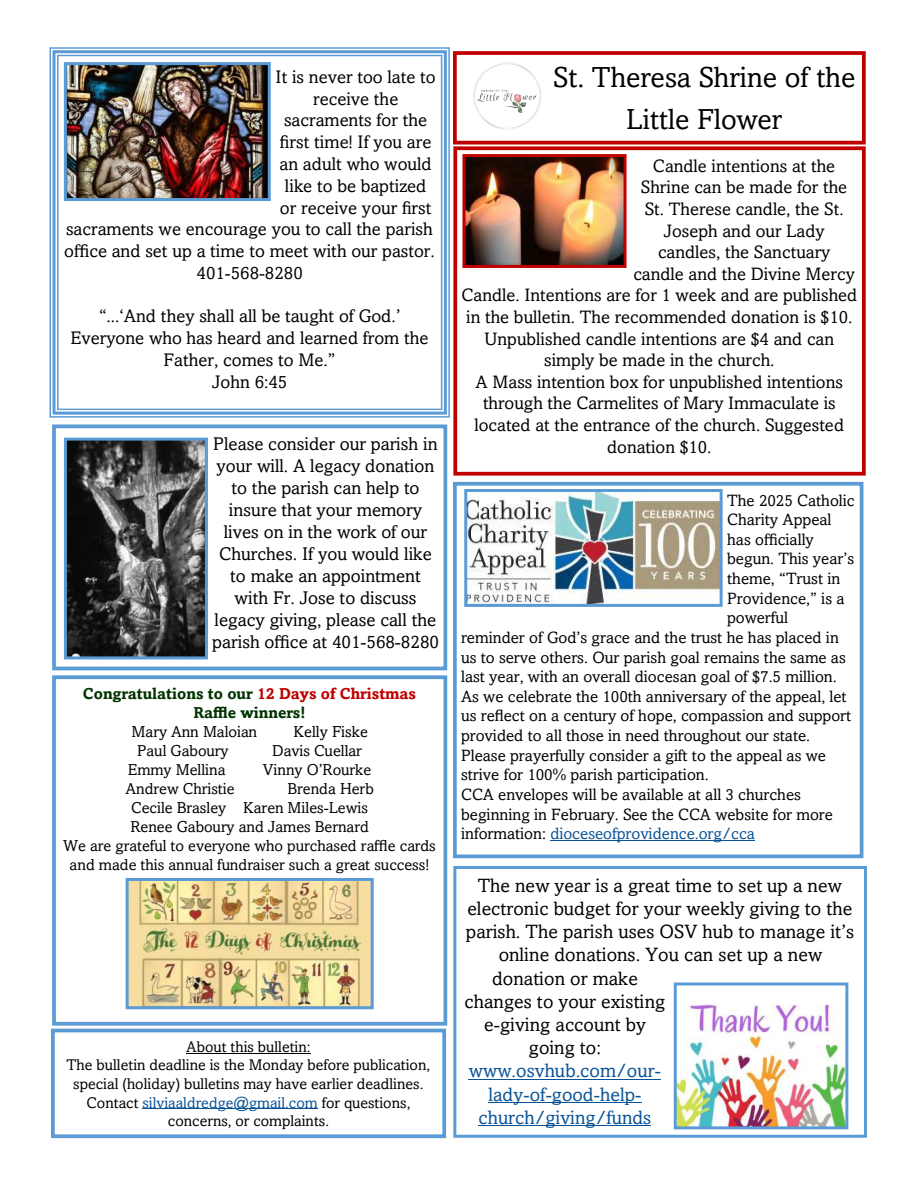
<style>
.page{position:relative;width:918px;height:1188px;background:#fff}
.page>*{position:absolute;margin:0;border:0;box-sizing:border-box;transform-origin:0 0}
.t1{font:28.95px/41.4px "Amasis MT Pro";color:#000;text-align:center}
.t2{font:19.35px "Amasis MT Pro";color:#000}
.t3{font:19.2px/23.2px "Amasis MT Pro";color:#000;text-align:center}
.t4{font:19.2px/23.2px "Amasis MT Pro";color:#085296;text-align:center}
.t5{font:18.3px/21.9px "Amasis MT Pro";color:#000;text-align:center}
.t6{font:18.15px/21.8px "Amasis MT Pro";color:#000;text-align:center}
.t7{font:18px/21.6px "Amasis MT Pro";color:#000;text-align:center}
.t8{font:16.35px/19.6px "Amasis MT Pro";color:#000}
.t9{font:15.9px/18.9px "Amasis MT Pro";color:#000;text-align:center}
.t10{font:700 15.9px/18.9px "Amasis MT Pro";color:#030;text-align:center}
.t11{font:15.45px/18.6px "Amasis MT Pro";color:#000;text-align:center}
.s1{color:#c00000}
.s2{color:#085296}
</style>
<div class="page">
<div style="left:453px;top:51px;width:413px;height:94px;border:4px solid #c00000"></div>
<img style="left:473px;top:62px;width:68px;height:68px">
<svg style="left:50px;top:47px;width:400px;height:371px"></svg>
<div style="left:453px;top:146px;width:413px;height:330px;border:4px solid #c00000"></div>
<img style="left:68px;top:66px;width:199px;height:131px">
<div style="left:64px;top:62px;width:207px;height:139px;border:3px solid #5b9bd5"></div>
<div style="left:52px;top:675px;width:395px;height:351px;border:4px solid #5b9bd5"></div>
<div style="left:52px;top:424px;width:395px;height:246px;border:4px solid #5b9bd5"></div>
<img style="left:68px;top:442px;width:136px;height:213px">
<div style="left:64px;top:438px;width:144px;height:221px;border:3px solid #5b9bd5"></div>
<div style="left:453px;top:866px;width:414px;height:272px;border:3px solid #5b9bd5"></div>
<hr style="left:469px;top:1079px;width:192px;height:1px;background:#085296">
<hr style="left:489px;top:1102px;width:153px;height:1px;background:#085296">
<hr style="left:478px;top:1125px;width:173px;height:1px;background:#085296">
<img style="left:466px;top:158px;width:157px;height:106px">
<div style="left:462px;top:154px;width:165px;height:114px;border:3px solid #c00000"></div>
<div style="left:51px;top:1029px;width:395px;height:109px;border:4px solid #5b9bd5"></div>
<hr style="left:186px;top:1053px;width:124px;height:1px;background:#000">
<hr style="left:142px;top:1108px;width:176px;height:1px;background:#085296">
<img style="left:130px;top:882px;width:240px;height:123px">
<div style="left:126px;top:878px;width:248px;height:131px;border:3px solid #5b9bd5"></div>
<img style="left:678px;top:1004px;width:166px;height:121px">
<div style="left:674px;top:982px;width:174px;height:147px;border:3px solid #5b9bd5"></div>
<div style="left:453px;top:482px;width:410px;height:376px;border:4px solid #5b9bd5"></div>
<hr style="left:550px;top:840px;width:205px;height:1px;background:#085296">
<img style="left:468px;top:493px;width:251px;height:110px">
<div style="left:464px;top:489px;width:259px;height:118px;border:3px solid #5b9bd5"></div>
<p class="t6" style="left:276px;top:65px;width:162px">It is never too late to</p>
<p class="t6" style="left:313px;top:87px;width:87px">receive the</p>
<p class="t6" style="left:284px;top:109px;width:145px">sacraments for the</p>
<p class="t6" style="left:280px;top:131px;width:153px">first time! If you are</p>
<p class="t6" style="left:280px;top:153px;width:154px">an adult who would</p>
<p class="t6" style="left:285px;top:174px;width:143px">like to be baptized</p>
<p class="t6" style="left:280px;top:196px;width:153px">or receive your first</p>
<p class="t6" style="left:66px;top:218px;width:368px">sacraments we encourage you to call the parish</p>
<p class="t6" style="left:64px;top:240px;width:372px">office and set up a time to meet with our pastor.</p>
<p class="t6" style="left:197px;top:261px;width:108px">401-568-8280</p>
<p class="t6" style="left:70px;top:305px;width:360px">“...‘And they shall all be taught of God.’<br>Everyone who has heard and learned from the<br>Father, comes to Me.”<br>John 6:45</p>
<p class="t5" style="left:212px;top:433px;width:228px">Please consider our parish in your will. A legacy donation to the parish can help to insure that your memory lives on in the work of our<br>Churches. If you would like to make an appointment with Fr. Jose to discuss legacy giving, please call the parish office at 401-568-8280</p>
<p class="t10" style="left:83px;top:684px;width:335px">Congratulations to our <span class="s1">12 Days of Christmas<br></span>Raffle winners!</p>
<p class="t9" style="left:132px;top:722px;width:127px">Mary Ann Maloian</p>
<p class="t9" style="left:294px;top:722px;width:76px">Kelly Fiske</p>
<p class="t9" style="left:137px;top:741px;width:93px">Paul Gaboury</p>
<p class="t9" style="left:272px;top:741px;width:91px">Davis Cuellar</p>
<p class="t9" style="left:128px;top:760px;width:99px">Emmy Mellina</p>
<p class="t9" style="left:263px;top:760px;width:110px">Vinny O’Rourke</p>
<p class="t9" style="left:125px;top:779px;width:111px">Andrew Christie</p>
<p class="t9" style="left:287px;top:779px;width:88px">Brenda Herb</p>
<p class="t9" style="left:131px;top:798px;width:239px">Cecile Brasley Karen Miles-Lewis</p>
<p class="t9" style="left:130px;top:817px;width:240px">Renee Gaboury and James Bernard</p>
<p class="t9" style="left:63px;top:835px;width:374px">We are grateful to everyone who purchased raffle cards and made this annual fundraiser such a great success!</p>
<p class="t11" style="left:186px;top:1037px;width:126px">About this bulletin:</p>
<p class="t11" style="left:67px;top:1056px;width:365px">The bulletin deadline is the Monday before publication, special (holiday) bulletins may have earlier deadlines.<br>Contact <span class="s2">silviaaldredge@gmail.com</span> for questions, concerns, or complaints.</p>
<p class="t1" style="left:553px;top:56px;width:304px">St. Theresa Shrine of the<br>Little Flower</p>
<p class="t7" style="left:653px;top:154px;width:184px">Candle intentions at the</p>
<p class="t7" style="left:641px;top:176px;width:208px">Shrine can be made for the</p>
<p class="t7" style="left:645px;top:198px;width:201px">St. Therese candle, the St.</p>
<p class="t7" style="left:664px;top:219px;width:163px">Joseph and our Lady</p>
<p class="t7" style="left:658px;top:241px;width:174px">candles, the Sanctuary</p>
<p class="t7" style="left:633px;top:262px;width:223px">candle and the Divine Mercy</p>
<p class="t7" style="left:462px;top:284px;width:397px">Candle. Intentions are for 1 week and are published</p>
<p class="t7" style="left:466px;top:306px;width:388px">in the bulletin. The recommended donation is $10.</p>
<p class="t7" style="left:485px;top:327px;width:351px">Unpublished candle intentions are $4 and can simply be made in the church.</p>
<p class="t7" style="left:475px;top:370px;width:371px">A Mass intention box for unpublished intentions through the Carmelites of Mary Immaculate is located at the entrance of the church. Suggested donation $10.</p>
<p class="t8" style="left:727px;top:490px;width:129px">The 2025 Catholic</p>
<p class="t8" style="left:727px;top:509px;width:106px">Charity Appeal</p>
<p class="t8" style="left:727px;top:529px;width:88px">has officially</p>
<p class="t8" style="left:727px;top:549px;width:129px">begun. This year’s</p>
<p class="t8" style="left:727px;top:568px;width:115px">theme, “Trust in</p>
<p class="t8" style="left:727px;top:588px;width:119px">Providence,” is a</p>
<p class="t8" style="left:727px;top:608px;width:63px">powerful</p>
<p class="t8" style="left:461px;top:627px;width:379px">reminder of God’s grace and the trust he has placed in</p>
<p class="t8" style="left:461px;top:647px;width:386px">us to serve others. Our parish goal remains the same as</p>
<p class="t8" style="left:461px;top:666px;width:377px">last year, with an overall diocesan goal of $7.5 million.</p>
<p class="t8" style="left:461px;top:686px;width:387px">As we celebrate the 100th anniversary of the appeal, let</p>
<p class="t8" style="left:461px;top:706px;width:392px">us reflect on a century of hope, compassion and support</p>
<p class="t8" style="left:461px;top:725px;width:351px">provided to all those in need throughout our state.</p>
<p class="t8" style="left:461px;top:745px;width:366px">Please prayerfully consider a gift to the appeal as we strive for 100% parish participation.</p>
<p class="t8" style="left:461px;top:784px;width:373px">CCA envelopes will be available at all 3 churches beginning in February. See the CCA website for more information: <span class="s2">dioceseofprovidence.org/cca</span></p>
<p class="t3" style="left:466px;top:873px;width:390px">The new year is a great time to set up a new electronic budget for your weekly giving to the parish. The parish uses OSV hub to manage it’s</p>
<p class="t2" style="left:499px;top:943px;width:325px">online donations. You can set up a new</p>
<p class="t3" style="left:465px;top:966px;width:202px">donation or make changes to your existing e-giving account by going to:</p>
<p class="t4" style="left:469px;top:1059px;width:194px">www.osvhub.com/our&shy;lady-of-good-help&shy;church/giving/funds</p>
</div>
